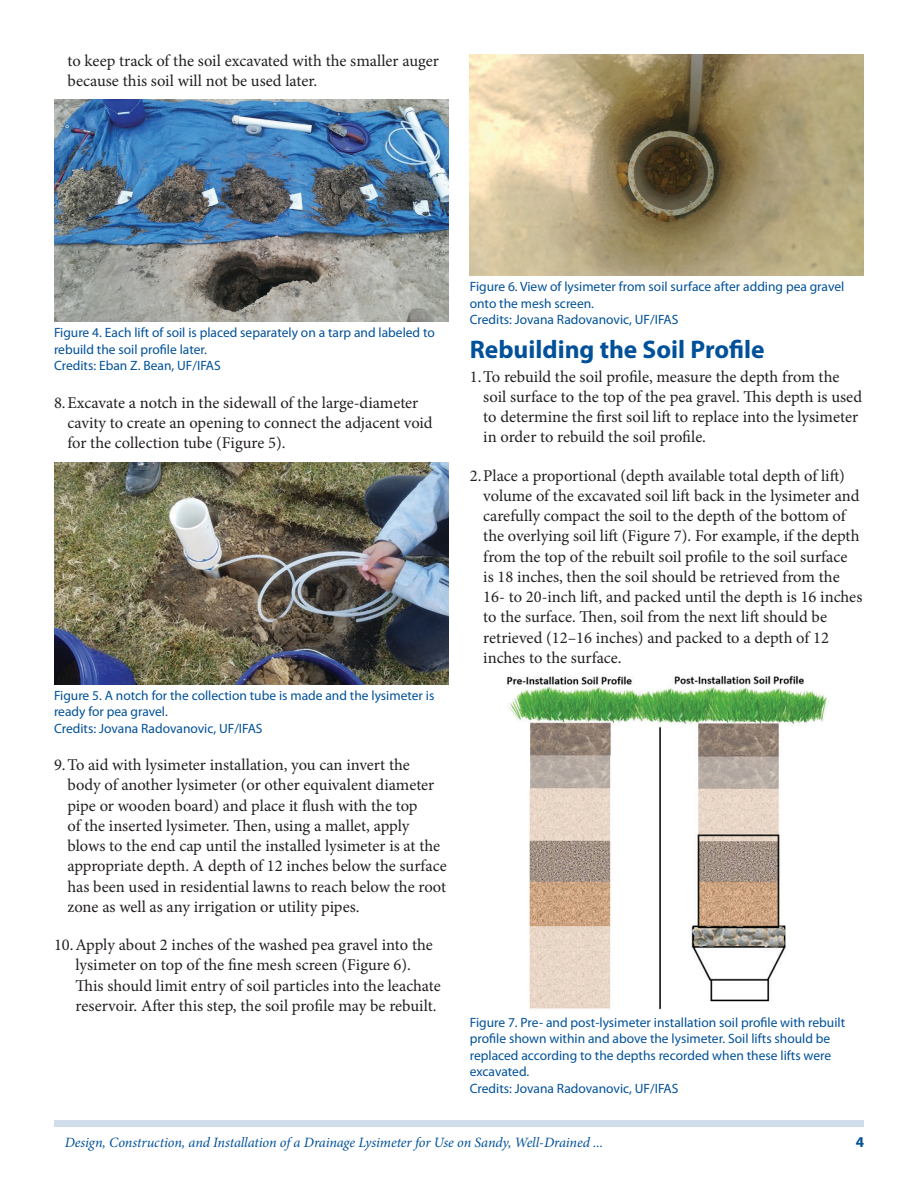
<style>
.page{position:relative;width:918px;height:1188px;background:#fff}
.page>*{position:absolute;margin:0;border:0;box-sizing:border-box;transform-origin:0 0}
.SectionHeading0{font:700 25.5px "Myriad Pro";color:#01519a}
.t1{font:16.5px/20.2px "Minion Pro";color:#231f20}
.t2{font:700 15px "Myriad Pro";color:#01519a}
.RunningTitleItalics{font:italic 14.25px "Minion Pro";letter-spacing:-.01em;color:#01519a}
.t3{font:13.5px/16.5px "Myriad Pro";color:#01519a}
</style>
<div class="page">
<div style="left:54px;top:1120px;width:810px;height:7px;background:#d0deeb"></div>
<img style="left:54px;top:100px;width:394px;height:222px">
<img style="left:54px;top:462px;width:394px;height:222px">
<img style="left:470px;top:54px;width:394px;height:222px">
<img style="left:507px;top:675px;width:323px;height:335px">
<p class="t1" style="left:68px;top:51px;width:373px">to keep track of the soil excavated with the smaller auger because this soil will not be used later.</p>
<p class="t3" style="left:54px;top:324px;width:382px">Figure 4. Each lift of soil is placed separately on a tarp and labeled to rebuild the soil profile later.<br>Credits: Eban Z. Bean, UF/IFAS</p>
<p class="t1" style="left:68px;top:393px;width:367px;text-indent:-14px">8.Excavate a notch in the sidewall of the large-diameter cavity to create an opening to connect the adjacent void for the collection tube (Figure 5).</p>
<p class="t3" style="left:54px;top:687px;width:382px">Figure 5. A notch for the collection tube is made and the lysimeter is ready for pea gravel.<br>Credits: Jovana Radovanovic, UF/IFAS</p>
<p class="t1" style="left:68px;top:755px;width:381px;text-indent:-14px">9.To aid with lysimeter installation, you can invert the body of another lysimeter (or other equivalent diameter pipe or wooden board) and place it flush with the top<br>of the inserted lysimeter. Then, using a mallet, apply blows to the end cap until the installed lysimeter is at the appropriate depth. A depth of 12 inches below the surface has been used in residential lawns to reach below the root zone as well as any irrigation or utility pipes.</p>
<p class="t1" style="left:76px;top:935px;width:367px;text-indent:-22px">10.Apply about 2 inches of the washed pea gravel into the lysimeter on top of the fine mesh screen (Figure 6).<br>This should limit entry of soil particles into the leachate reservoir. After this step, the soil profile may be rebuilt.</p>
<p class="t3" style="left:470px;top:278px;width:376px">Figure 6. View of lysimeter from soil surface after adding pea gravel onto the mesh screen.<br>Credits: Jovana Radovanovic, UF/IFAS</p>
<p class="SectionHeading0" style="left:470px;top:333px;width:296px">Rebuilding the Soil Profile</p>
<p class="t1" style="left:483px;top:366px;width:380px;text-indent:-14px">1.To rebuild the soil profile, measure the depth from the soil surface to the top of the pea gravel. This depth is used to determine the first soil lift to replace into the lysimeter in order to rebuild the soil profile.</p>
<p class="t1" style="left:483px;top:465px;width:381px;text-indent:-14px">2.Place a proportional (depth available total depth of lift) volume of the excavated soil lift back in the lysimeter and carefully compact the soil to the depth of the bottom of the overlying soil lift (Figure 7). For example, if the depth from the top of the rebuilt soil profile to the soil surface<br>is 18 inches, then the soil should be retrieved from the 16- to 20-inch lift, and packed until the depth is 16 inches to the surface. Then, soil from the next lift should be retrieved (12–16 inches) and packed to a depth of 12 inches to the surface.</p>
<p class="t3" style="left:470px;top:1014px;width:377px">Figure 7. Pre- and post-lysimeter installation soil profile with rebuilt profile shown within and above the lysimeter. Soil lifts should be replaced according to the depths recorded when these lifts were excavated.<br>Credits: Jovana Radovanovic, UF/IFAS</p>
<p class="RunningTitleItalics" style="left:65px;top:1133px;width:540px">Design, Construction, and Installation of a Drainage Lysimeter for Use on Sandy, Well-Drained ...</p>
<p class="t2" style="left:856px;top:1133px;width:10px">4</p>
</div>
